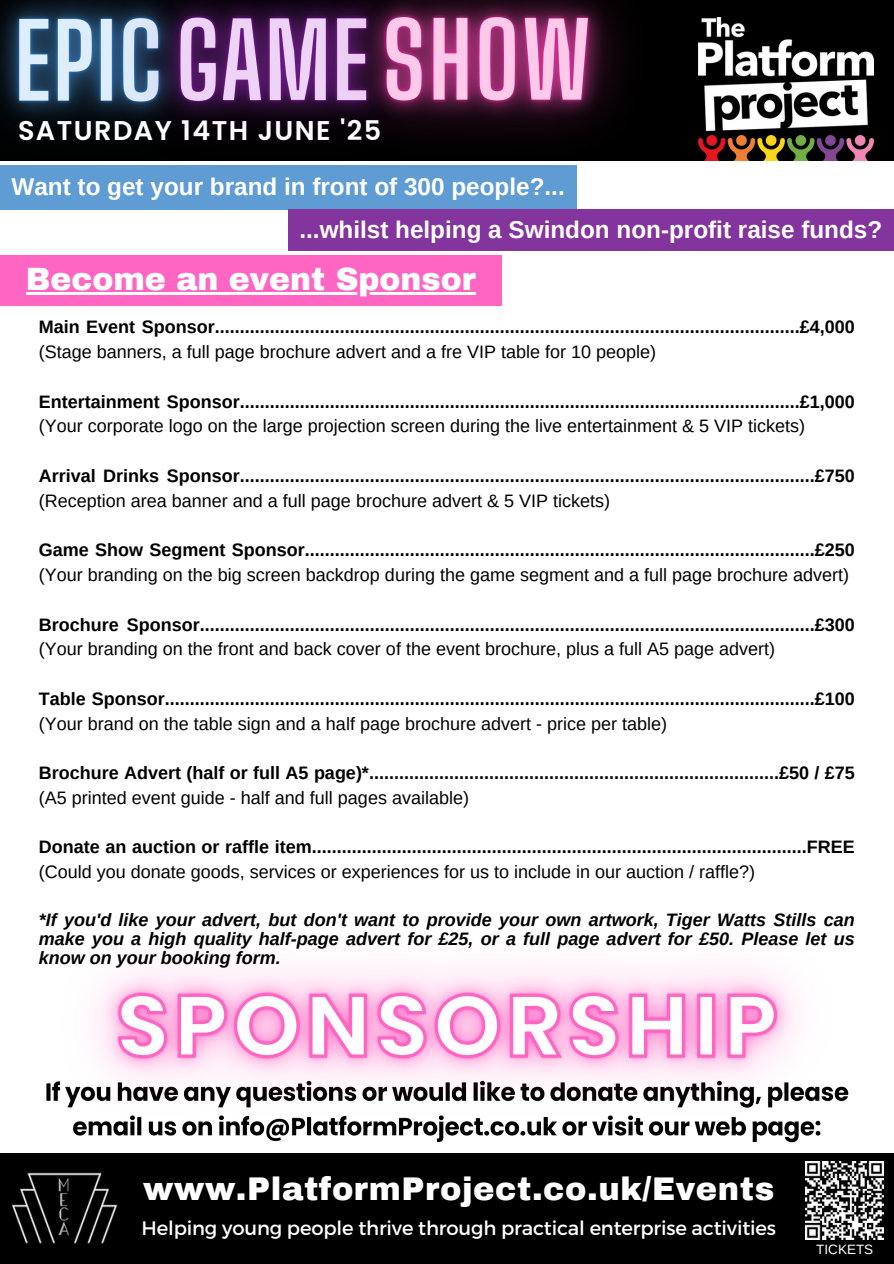
<style>
.page{position:relative;width:894px;height:1264px;background:#fff}
.page>*{position:absolute;margin:0;border:0;box-sizing:border-box;transform-origin:0 0}
.t1{font:900 32.1px "Archivo";letter-spacing:.02em;color:#fff}
.t2{font:900 31.5px "Archivo";color:#fff}
.t3{font:600 27px "Poppins";letter-spacing:.055em;color:#fff}
.t4{font:700 24.3px "Arimo";color:#fff}
.t5{font:19.5px "Montserrat";letter-spacing:-.01em;color:#fff}
.t6{font:700 18px/24.8px "Arimo";color:#000}
.t7{font:italic 700 18px/19.2px "Arimo";color:#000;text-align:justify}
.t8{font:13.5px "Arimo";color:#fff}
.s1{font-weight:400}
</style>
<div class="page">
<div style="left:0;top:256px;width:501px;height:50px;background:#ff66c4"></div>
<div style="left:0;top:1152px;width:893px;height:111px;background:#000"></div>
<img style="left:11px;top:1202px;width:107px;height:42px">
<div style="left:288px;top:209px;width:605px;height:42px;background:#84349d"></div>
<div style="left:0;top:0;width:893px;height:160px;background:#000"></div>
<img style="left:711px;top:18px;width:162px;height:112px">
<img style="left:711px;top:135px;width:162px;height:25px">
<hr style="left:26px;top:292px;width:449px;height:2px;background:#fff">
<img style="left:0;top:0;width:49px;height:210px">
<img style="left:49px;top:0;width:214px;height:210px">
<img style="left:263px;top:0;width:448px;height:210px">
<img style="left:0;top:968px;width:893px;height:234px">
<svg style="left:116px;top:991px;width:662px;height:69px"></svg>
<img style="left:805px;top:1161px;width:78px;height:78px">
<p class="t3" style="left:18px;top:111px;width:364px">SATURDAY 14TH JUNE '25</p>
<p class="t4" style="left:12px;top:173px;width:554px">Want to get your brand in front of 300 people?...</p>
<p class="t4" style="left:299px;top:216px;width:584px">...whilst helping a Swindon non-profit raise funds?</p>
<h4 class="t2" style="left:26px;top:263px;width:451px">Become an event Sponsor</h4>
<h6 class="t6" style="left:39px;top:315px;width:817px">Main Event Sponsor.....................................................................................................................£4,000 <span class="s1">(Stage banners, a full page brochure advert and a fre VIP table for 10 people)</span></h6>
<h6 class="t6" style="left:39px;top:389px;width:817px">Entertainment Sponsor................................................................................................................£1,000 <span class="s1">(Your corporate logo on the large projection screen during the live entertainment &amp; 5 VIP tickets)</span></h6>
<h3 class="t6" style="left:39px;top:463px;width:817px">Arrival Drinks Sponsor...................................................................................................................£750 <span class="s1">(Reception area banner and a full page brochure advert &amp; 5 VIP tickets)</span></h3>
<p class="t6" style="left:39px;top:537px;width:817px">Game Show Segment Sponsor......................................................................................................£250 <span class="s1">(Your branding on the big screen backdrop during the game segment and a full page brochure advert)</span></p>
<p class="t6" style="left:39px;top:612px;width:817px">Brochure Sponsor...........................................................................................................................£300 <span class="s1">(Your branding on the front and back cover of the event brochure, plus a full A5 page advert)</span></p>
<p class="t6" style="left:39px;top:686px;width:817px">Table Sponsor..................................................................................................................................£100 <span class="s1">(Your brand on the table sign and a half page brochure advert - price per table)</span></p>
<p class="t6" style="left:39px;top:760px;width:817px">Brochure Advert (half or full A5 page)*..................................................................................£50 / £75 <span class="s1">(A5 printed event guide - half and full pages available)</span></p>
<p class="t6" style="left:39px;top:834px;width:817px">Donate an auction or raffle item...................................................................................................FREE <span class="s1">(Could you donate goods, services or experiences for us to include in our auction / raffle?)</span></p>
<p class="t7" style="left:39px;top:910px;width:817px">*If you'd like your advert, but don't want to provide your own artwork, Tiger Watts Stills can make you a high quality half-page advert for £25, or a full page advert for £50. Please let us know on your booking form.</p>
<p class="t1" style="left:143px;top:1171px;width:632px">www.PlatformProject.co.uk/Events</p>
<p class="t5" style="left:141px;top:1215px;width:635px">Helping young people thrive through practical enterprise activities</p>
<h1 class="t8" style="left:816px;top:1241px;width:58px">TICKETS</h1>
</div>
